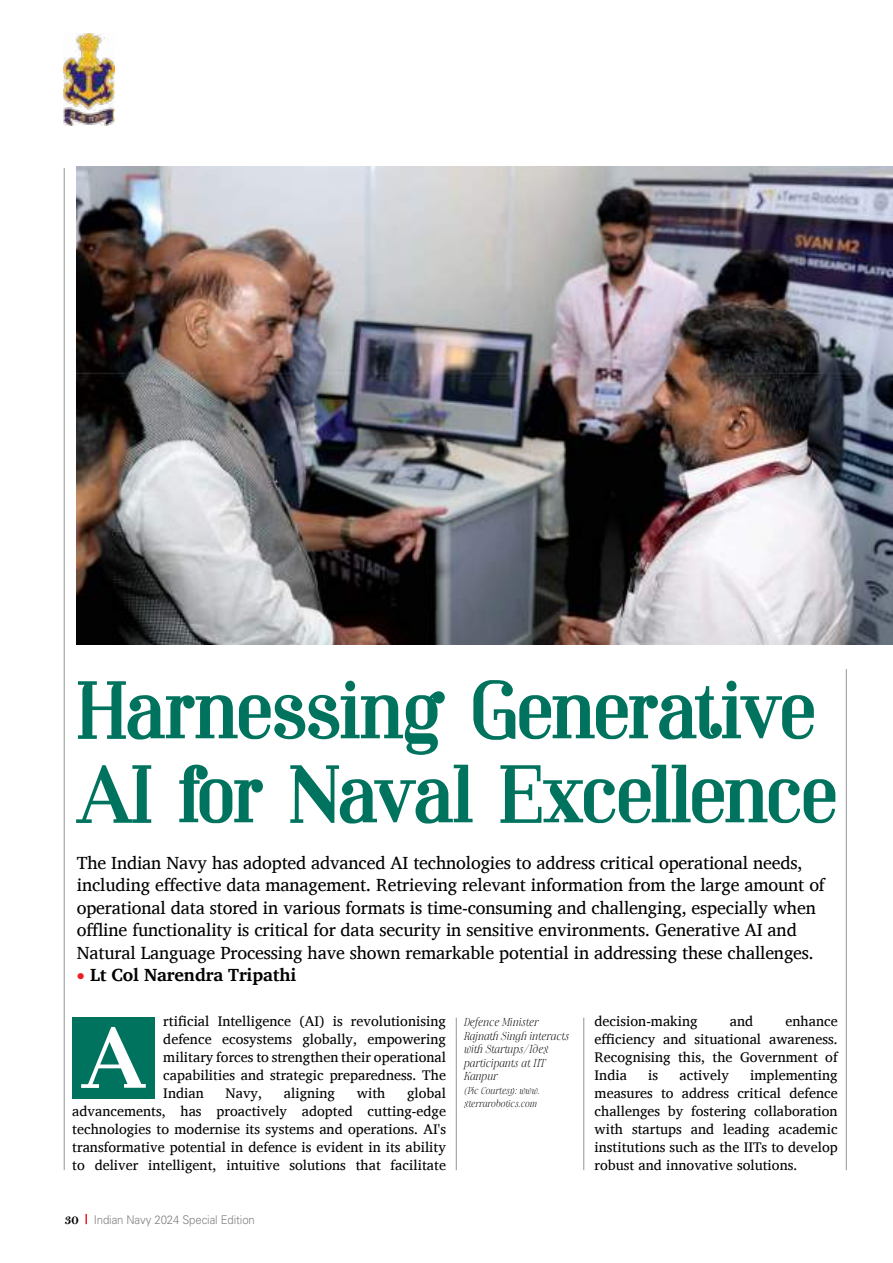
<style>
.page{position:relative;width:893px;height:1263px;background:#fff}
.page>*{position:absolute;margin:0;border:0;box-sizing:border-box;transform-origin:0 0}
.t1{font:600 85.5px "Mechanized";color:#fff}
.t2{font:600 81px/84px "Mechanized";letter-spacing:-.015em;color:#00735e;scale:.92 1}
.t3{font:18px/22.5px "Charis SIL";letter-spacing:-.01em;color:#000}
.t4{font:700 18px "Charis SIL";letter-spacing:-.01em;color:#000}
.t5{font:14.25px/18px "Charis SIL";color:#000;text-align:justify}
.t6{font:300 12px "Univers LT Std";letter-spacing:-.01em;color:#808284;scale:.95 1}
.t7{font:italic 100 10.5px/13.5px "Sharpe PERSONAL";color:#000;scale:.95 1}
.t8{font:italic 100 9px/13.5px "Sharpe PERSONAL";color:#000;scale:.95 1}
.s1{color:#ed1c24}
.s2{font-family:"Bell MT Bold";font-weight:400;font-size:14.25px;color:#000}
</style>
<div class="page">
<hr style="left:64px;top:168px;width:1px;height:1002px;background:#939597">
<svg style="left:85px;top:1214px;width:2px;height:10px"></svg>
<img style="left:64px;top:33px;width:51px;height:92px">
<hr style="left:846px;top:669px;width:1px;height:501px;background:#939597">
<hr style="left:456px;top:1017px;width:1px;height:153px;background:#939597">
<hr style="left:583px;top:1017px;width:1px;height:153px;background:#939597">
<div style="left:72px;top:1017px;width:83px;height:82px;background:#00735e"></div>
<img style="left:77px;top:166px;width:816px;height:479px">
<h2 class="t2" style="left:77px;top:667px;width:829px">Harnessing Generative<br>AI for Naval Excellence</h2>
<p class="t3" style="left:77px;top:851px;width:749px">The Indian Navy has adopted advanced AI technologies to address critical operational needs, including effective data management. Retrieving relevant information from the large amount of operational data stored in various formats is time-consuming and challenging, especially when offline functionality is critical for data security in sensitive environments. Generative AI and Natural Language Processing have shown remarkable potential in addressing these challenges.</p>
<p class="t4" style="left:77px;top:964px;width:221px"><span class="s1">●</span> Lt Col Narendra Tripathi</p>
<h1 class="t1" style="left:82px;top:1009px;width:65px">A</h1>
<p class="t5" style="left:163px;top:1012px;width:284px">rtificial Intelligence (AI) is revolutionising defence ecosystems globally, empowering military forces to strengthen their operational capabilities and strategic preparedness. The Indian</p>
<p class="t5" style="left:72px;top:1084px;width:375px;text-indent:335px">global advancements, has proactively adopted cutting-edge technologies to modernise its systems and operations. AI's transformative potential in defence is evident in its ability to deliver intelligent, intuitive solutions that facilitate</p>
<p class="t5" style="left:226px;top:1084px;width:38px">Navy,</p>
<p class="t5" style="left:284px;top:1084px;width:53px">aligning</p>
<p class="t5" style="left:357px;top:1084px;width:30px">with</p>
<p class="t6" style="left:64px;top:1213px;width:202px"><span class="s2">30</span> Indian Navy 2024 Special Edition</p>
<p class="t7" style="left:464px;top:1016px;width:112px">Defence Minister<br>Rajnath Singh interacts with Startups/Idex participants at IIT<br>Kanpur</p>
<p class="t8" style="left:464px;top:1084px;width:81px">(Pic Courtesy: www. xterrarobotics.com</p>
<p class="t5" style="left:595px;top:1012px;width:245px;text-indent:191px">enhance efficiency and situational awareness.<br>Recognising this, the Government of India</p>
<p class="t5" style="left:595px;top:1012px;width:105px">decision-making</p>
<p class="t5" style="left:730px;top:1012px;width:25px">and</p>
<p class="t5" style="left:595px;top:1066px;width:245px;text-indent:156px">implementing measures to address critical defence challenges by fostering collaboration with startups and leading academic institutions such as the IITs to develop robust and innovative solutions.</p>
<p class="t5" style="left:648px;top:1066px;width:11px">is</p>
<p class="t5" style="left:679px;top:1066px;width:51px">actively</p>
</div>
